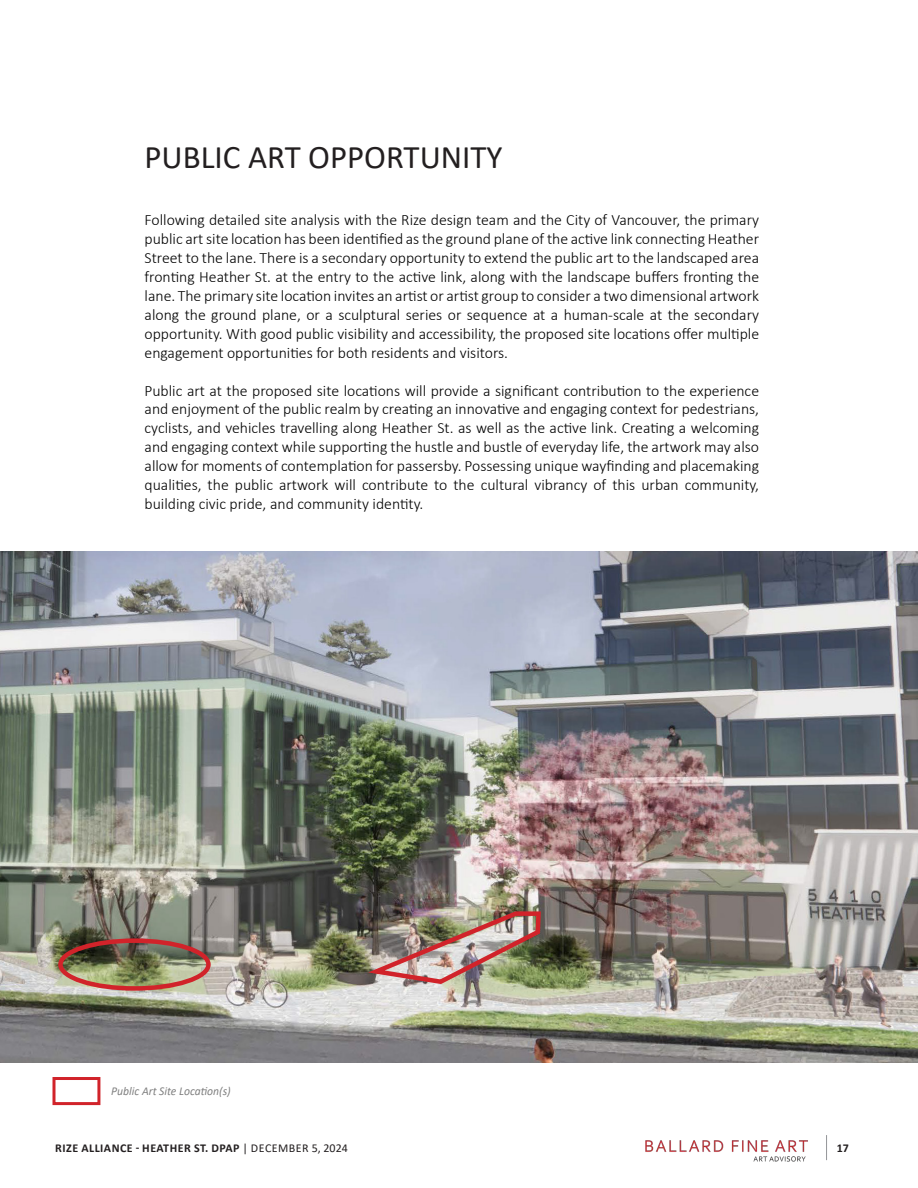
<style>
.page{position:relative;width:918px;height:1188px;background:#fff}
.page>*{position:absolute;margin:0;border:0;box-sizing:border-box;transform-origin:0 0}
.t1{font:33px "Calibri";color:#231f20}
.t2{font:300 15.75px/18.9px "Calibri";color:#000;text-align:justify}
.t3{font:700 12px "Calibri";letter-spacing:.04em;color:#231f20}
.t4{font:italic 12px "Calibri";color:#808080}
.s1{font-weight:400}
</style>
<div class="page">
<img style="left:645px;top:1140px;width:163px;height:22px">
<svg style="left:826px;top:1135px;width:1px;height:25px"></svg>
<img style="left:0;top:552px;width:918px;height:511px">
<div style="left:52px;top:1077px;width:48px;height:28px;border:3px solid #d1232a"></div>
<div style="left:58px;top:938px;width:153px;height:53px;border:4px solid #d1232a;border-radius:50%"></div>
<img style="left:370px;top:909px;width:173px;height:77px">
<p class="t1" style="left:145px;top:134px;width:360px">PUBLIC ART OPPORTUNITY</p>
<p class="t2" style="left:145px;top:211px;width:616px">Following detailed site analysis with the Rize design team and the City of Vancouver, the primary public art site location has been identified as the ground plane of the active link connecting Heather Street to the lane. There is a secondary opportunity to extend the public art to the landscaped area fronting Heather St. at the entry to the active link, along with the landscape buffers fronting the lane. The primary site location invites an artist or artist group to consider a two dimensional artwork along the ground plane, or a sculptural series or sequence at a human-scale at the secondary opportunity. With good public visibility and accessibility, the proposed site locations offer multiple engagement opportunities for both residents and visitors.</p>
<p class="t2" style="left:145px;top:381px;width:616px">Public art at the proposed site locations will provide a significant contribution to the experience and enjoyment of the public realm by creating an innovative and engaging context for pedestrians, cyclists, and vehicles travelling along Heather St. as well as the active link. Creating a welcoming and engaging context while supporting the hustle and bustle of everyday life, the artwork may also allow for moments of contemplation for passersby. Possessing unique wayfinding and placemaking qualities, the public artwork will contribute to the cultural vibrancy of this urban community, building civic pride, and community identity.</p>
<p class="t4" style="left:111px;top:1083px;width:121px">Public Art Site Location(s)</p>
<p class="t3" style="left:55px;top:1140px;width:294px">RIZE ALLIANCE - HEATHER ST. DPAP <span class="s1">| DECEMBER 5, 2024</span></p>
<p class="t3" style="left:837px;top:1140px;width:14px">17</p>
</div>
